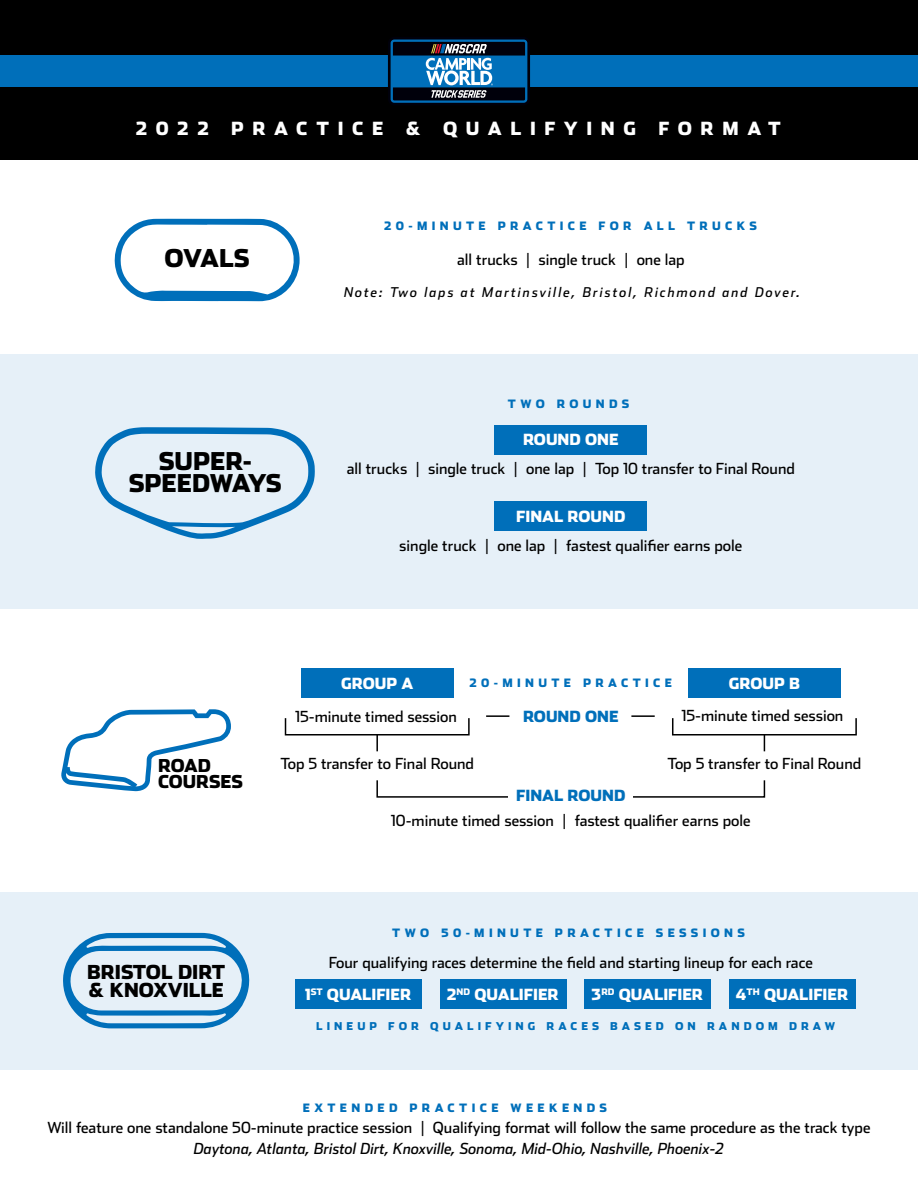
<style>
.page{position:relative;width:918px;height:1188px;background:#fff}
.page>*{position:absolute;margin:0;border:0;box-sizing:border-box;transform-origin:0 0}
.t1{font:900 24.3px/22px "Stainless";color:#000;text-align:center}
.t2{font:900 19.05px/17.2px "Stainless";color:#000}
.t3{font:900 18px "Stainless";letter-spacing:.48em;color:#fff}
.t4{font:900 17.7px/15.9px "Stainless";letter-spacing:-.01em;color:#000}
.t5{font:15.3px/32.4px "Stainless";color:#000}
.t6{font:italic 15.3px "Stainless";color:#000}
.t7{font:900 15.3px "Stainless";color:#fff}
.t8{font:900 15.3px "Stainless";color:#006fba}
.t9{font:italic 13.5px "Stainless";letter-spacing:.14em;color:#000}
.t10{font:900 11.55px "Stainless";letter-spacing:.38em;color:#006fba}
.t11{font:900 10.65px "Stainless";letter-spacing:.38em;color:#006fba}
.s1{font-weight:900;color:#fff}
</style>
<div class="page">
<div style="left:0;top:355px;width:918px;height:254px;background:#e6f0f8"></div>
<div style="left:0;top:892px;width:918px;height:178px;background:#e6f0f8"></div>
<svg style="left:61px;top:709px;width:170px;height:82px"></svg>
<svg style="left:63px;top:933px;width:187px;height:95px"></svg>
<div style="left:0;top:0;width:918px;height:159px;background:#000"></div>
<div style="left:0;top:56px;width:918px;height:31px;background:#006fba"></div>
<svg style="left:388px;top:37px;width:142px;height:68px"></svg>
<svg style="left:391px;top:40px;width:136px;height:63px"></svg>
<svg style="left:393px;top:42px;width:132px;height:58px"></svg>
<div style="left:494px;top:425px;width:153px;height:29px;background:#006fba"></div>
<div style="left:494px;top:502px;width:153px;height:29px;background:#006fba"></div>
<div style="left:688px;top:669px;width:153px;height:29px;background:#006fba"></div>
<hr style="left:486px;top:715px;width:23px;height:2px;background:#000">
<hr style="left:631px;top:715px;width:24px;height:2px;background:#000">
<svg style="left:376px;top:736px;width:2px;height:15px"></svg>
<div style="left:672px;top:717px;width:185px;height:19px;border:2px solid #000"></div>
<svg style="left:764px;top:735px;width:1px;height:16px"></svg>
<div style="left:301px;top:669px;width:153px;height:29px;background:#006fba"></div>
<div style="left:285px;top:717px;width:185px;height:19px;border:2px solid #000"></div>
<div style="left:295px;top:980px;width:127px;height:29px;background:#006fba"></div>
<div style="left:440px;top:980px;width:126px;height:29px;background:#006fba"></div>
<div style="left:584px;top:980px;width:127px;height:29px;background:#006fba"></div>
<div style="left:729px;top:980px;width:127px;height:29px;background:#006fba"></div>
<svg style="left:114px;top:219px;width:186px;height:82px"></svg>
<svg style="left:95px;top:427px;width:220px;height:112px"></svg>
<p class="t3" style="left:136px;top:117px;width:647px">2022 PRACTICE &amp; QUALIFYING FORMAT</p>
<h1 class="t1" style="left:165px;top:248px;width:87px">OVALS</h1>
<h1 class="t1" style="left:129px;top:451px;width:155px">SUPER-<br>SPEEDWAYS</h1>
<p class="t10" style="left:384px;top:219px;width:374px">20-MINUTE PRACTICE FOR ALL TRUCKS</p>
<p class="t5" style="left:457px;top:243px;width:229px">all trucks | single truck | one lap</p>
<p class="t9" style="left:344px;top:285px;width:458px">Note: Two laps at Martinsville, Bristol, Richmond and Dover.</p>
<p class="t10" style="left:508px;top:397px;width:123px">TWO ROUNDS</p>
<p class="t7" style="left:523px;top:430px;width:97px">ROUND ONE</p>
<p class="t5" style="left:347px;top:453px;width:450px">all trucks | single truck | one lap | Top 10 transfer to Final Round</p>
<p class="t7" style="left:516px;top:508px;width:111px">FINAL ROUND</p>
<p class="t5" style="left:399px;top:529px;width:344px">single truck | one lap | fastest qualifier earns pole</p>
<p class="t7" style="left:341px;top:675px;width:74px">GROUP A</p>
<p class="t10" style="left:470px;top:676px;width:204px">20-MINUTE PRACTICE</p>
<p class="t7" style="left:729px;top:675px;width:73px">GROUP B</p>
<p class="t4" style="left:158px;top:758px;width:86px">ROAD<br>COURSES</p>
<p class="t5" style="left:295px;top:700px;width:163px">15-minute timed session</p>
<p class="t5" style="left:280px;top:747px;width:195px">Top 5 transfer to Final Round</p>
<p class="t8" style="left:523px;top:707px;width:97px">ROUND ONE</p>
<p class="t8" style="left:516px;top:786px;width:111px">FINAL ROUND</p>
<p class="t5" style="left:682px;top:700px;width:163px">15-minute timed session</p>
<p class="t5" style="left:668px;top:747px;width:195px">Top 5 transfer to Final Round</p>
<p class="t5" style="left:391px;top:805px;width:361px">10-minute timed session | fastest qualifier earns pole</p>
<p class="t2" style="left:87px;top:964px;width:140px">BRISTOL DIRT &amp; KNOXVILLE</p>
<p class="t10" style="left:392px;top:926px;width:354px">TWO 50-MINUTE PRACTICE SESSIONS</p>
<p class="t5" style="left:305px;top:946px;width:509px;text-indent:24px">Four qualifying races determine the field and starting lineup for each race<br><span class="s1">1</span><sup>ST</sup> <span class="s1">QUALIFIER</span></p>
<p class="t7" style="left:447px;top:985px;width:113px">2<sup>ND</sup> QUALIFIER</p>
<p class="t7" style="left:592px;top:985px;width:113px">3<sup>RD</sup> QUALIFIER</p>
<p class="t7" style="left:736px;top:985px;width:114px">4<sup>TH</sup> QUALIFIER</p>
<p class="t11" style="left:316px;top:1020px;width:520px">LINEUP FOR QUALIFYING RACES BASED ON RANDOM DRAW</p>
<p class="t10" style="left:303px;top:1101px;width:306px">EXTENDED PRACTICE WEEKENDS</p>
<p class="t5" style="left:47px;top:1111px;width:825px">Will feature one standalone 50-minute practice session | Qualifying format will follow the same procedure as the track type</p>
<p class="t6" style="left:194px;top:1140px;width:532px">Daytona, Atlanta, Bristol Dirt, Knoxville, Sonoma, Mid-Ohio, Nashville, Phoenix-2</p>
</div>
